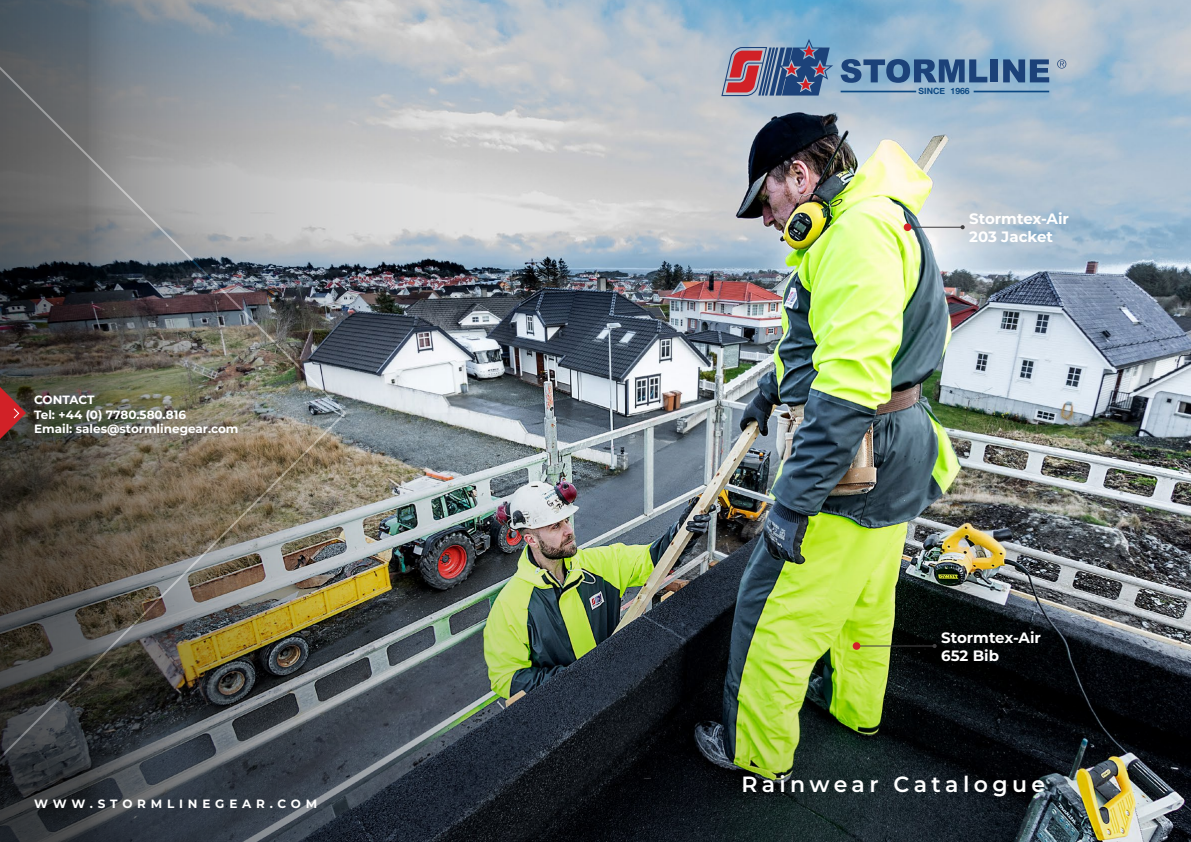
<style>
.page{position:relative;width:1191px;height:842px;background:#fff}
.page>*{position:absolute;margin:0;border:0;box-sizing:border-box;transform-origin:0 0}
.t1{font:600 22px "Montserrat";letter-spacing:.2em;color:#fff}
.t2{font:700 15px/18px "Montserrat";color:#fff}
.t3{font:700 12px/14.4px "Montserrat";color:#fff}
.t4{font:700 12px "Montserrat";letter-spacing:.4em;color:#fff}
.t5{font:700 8.6px "Helvetica Neue";color:#0b4882}
</style>
<div class="page">
<img style="left:478px;top:0;width:713px;height:413px">
<img style="left:478px;top:413px;width:713px;height:429px">
<img style="left:348px;top:0;width:130px;height:842px">
<svg style="left:840px;top:59px;width:147px;height:24px;background:#4b729e"></svg>
<div style="left:991px;top:59px;width:7px;height:23px;background:#1c4279"></div>
<svg style="left:1003px;top:59px;width:46px;height:23px"></svg>
<svg style="left:1057px;top:59px;width:9px;height:10px"></svg>
<svg style="left:721px;top:39px;width:112px;height:57px;background:#787391"></svg>
<hr style="left:840px;top:91px;width:76px;height:1px;background:#0b4882">
<hr style="left:973px;top:91px;width:76px;height:1px;background:#0b4882">
<img style="left:0;top:0;width:348px;height:842px">
<svg style="left:0;top:387px;width:26px;height:52px"></svg>
<hr style="left:907px;top:227px;width:55px;height:1px;background:#414042">
<svg style="left:960px;top:225px;width:4px;height:4px"></svg>
<div style="left:903px;top:223px;width:8px;height:8px;background:#d12127;border-radius:50%"></div>
<hr style="left:856px;top:645px;width:78px;height:1px;background:#414042">
<svg style="left:932px;top:644px;width:4px;height:4px"></svg>
<div style="left:852px;top:642px;width:8px;height:8px;background:#d12127;border-radius:50%"></div>
<p class="t3" style="left:34px;top:392px;width:206px">CONTACT<br>Tel: +44 (0) 7780.580.816<br>Email: sales@stormlinegear.com</p>
<p class="t4" style="left:34px;top:795px;width:285px">WWW.STORMLINEGEAR.COM</p>
<p class="t5" style="left:918px;top:84px;width:53px">SINCE 1966</p>
<p class="t2" style="left:969px;top:209px;width:101px">Stormtex-Air<br>203 Jacket</p>
<p class="t2" style="left:941px;top:628px;width:101px">Stormtex-Air<br>652 Bib</p>
<h1 class="t1" style="left:741px;top:769px;width:305px">Rainwear Catalogue</h1>
</div>
